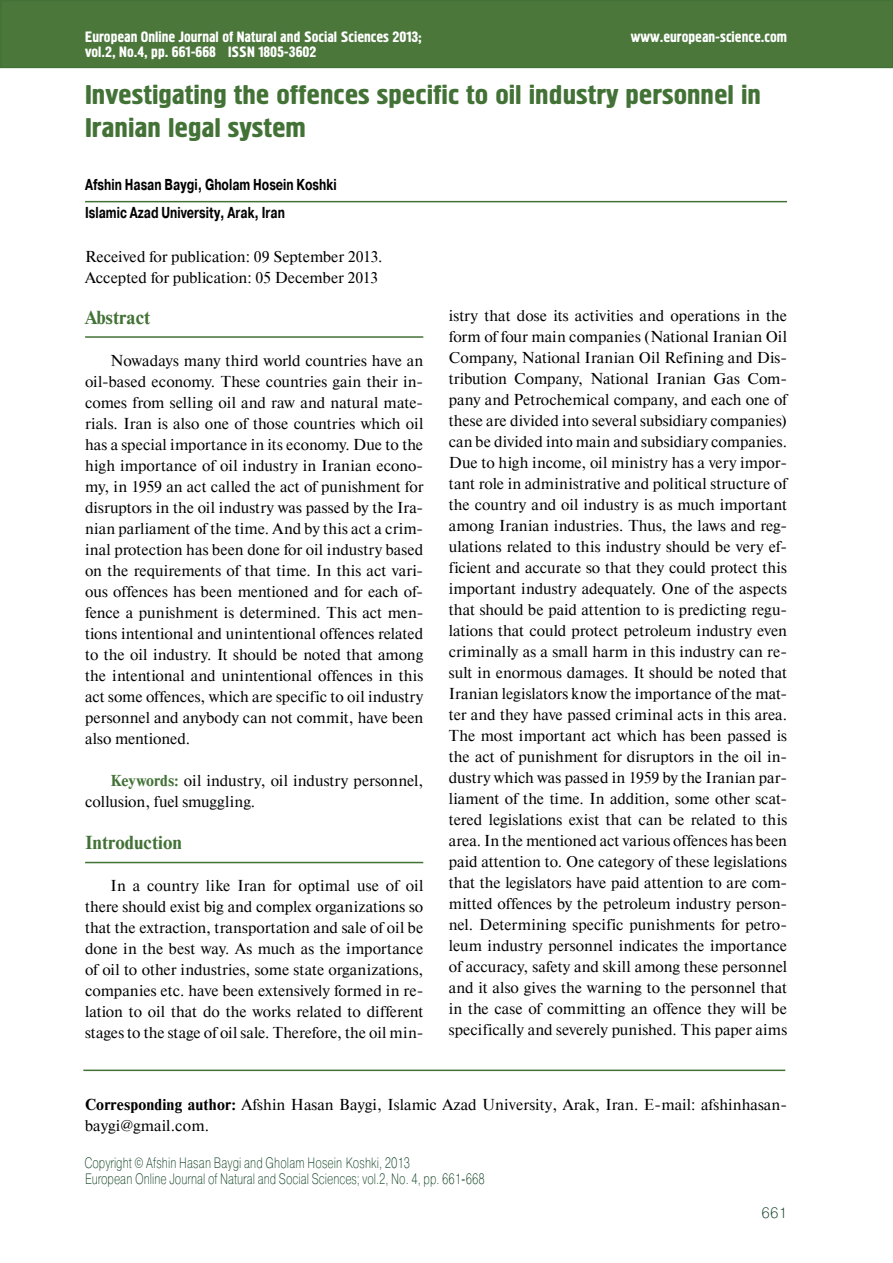
<style>
.page{position:relative;width:893px;height:1263px;background:#fff}
.page>*{position:absolute;margin:0;border:0;box-sizing:border-box;transform-origin:0 0}
.t1{font:27px/32.4px "Hermes C";color:#437236;scale:1.11 1}
.t2{font:700 18.75px "Newton C";color:#437236}
.t3{font:15.75px/21px "Newton C";letter-spacing:.01em;color:#000}
.t4{font:700 15.75px/27.5px "Pragmatica C";color:#000;scale:.75 1}
.t5{font:15px "Pragmatica Light C";color:#0d3f20;scale:.75 1}
.t6{font:15px/15.5px "Hermes C";color:#fff}
.t7{font:15px "Pragmatica Light C";color:#0d3f20}
.s1{font-weight:700;color:#437236}
.s2{font-weight:700}
</style>
<div class="page">
<div style="left:1px;top:1px;width:891px;height:66px;background:#4b773b"></div>
<div style="left:0;top:0;width:892px;height:68px;border:2px solid #437236"></div>
<hr style="left:83px;top:1070px;width:702px;height:1px;background:#437236">
<hr style="left:85px;top:201px;width:702px;height:1px;background:#437236">
<hr style="left:85px;top:336px;width:338px;height:2px;background:#437236">
<hr style="left:85px;top:862px;width:338px;height:1px;background:#437236">
<p class="t6" style="left:228px;top:29px;width:195px;text-indent:-143px">European Online Journal of Natural and Social Sciences 2013;<br>ISSN 1805-3602</p>
<p class="t6" style="left:630px;top:30px;width:158px">www.european-science.com</p>
<p class="t6" style="left:85px;top:45px;width:132px">vol.2, No.4, pp. 661-668</p>
<h1 class="t1" style="left:85px;top:80px;width:610px">Investigating the offences specific to oil industry personnel in<br>Iranian legal system</h1>
<p class="t4" style="left:85px;top:172px;width:337px">Afshin Hasan Baygi, Gholam Hosein Koshki<br>Islamic Azad University, Arak, Iran</p>
<p class="t3" style="left:85px;top:247px;width:299px">Received for publication: 09 September 2013.<br>Accepted for publication: 05 December 2013</p>
<p class="t2" style="left:85px;top:309px;width:67px">Abstract</p>
<p class="t3" style="left:85px;top:351px;width:340px;text-align:justify;text-indent:26px">Nowadays many third world countries have an oil-based economy. These countries gain their in&shy;comes from selling oil and raw and natural mate&shy;rials. Iran is also one of those countries which oil has a special importance in its economy. Due to the high importance of oil industry in Iranian econo&shy;my, in 1959 an act called the act of punishment for disruptors in the oil industry was passed by the Ira&shy;nian parliament of the time. And by this act a crim&shy;inal protection has been done for oil industry based on the requirements of that time. In this act vari&shy;ous offences has been mentioned and for each of&shy;fence a punishment is determined. This act men&shy;tions intentional and unintentional offences related to the oil industry. It should be noted that among the intentional and unintentional offences in this act some offences, which are specific to oil industry personnel and anybody can not commit, have been also mentioned.</p>
<p class="t3" style="left:85px;top:771px;width:340px;text-indent:26px"><span class="s1">Keywords:</span> oil industry, oil industry personnel, collusion, fuel smuggling.</p>
<p class="t2" style="left:85px;top:835px;width:98px">Introduction</p>
<p class="t3" style="left:85px;top:876px;width:340px;text-align:justify;text-indent:26px">In a country like Iran for optimal use of oil there should exist big and complex organizations so that the extraction, transportation and sale of oil be done in the best way. As much as the importance of oil to other industries, some state organizations, companies etc. have been extensively formed in re&shy;lation to oil that do the works related to different stages to the stage of oil sale. Therefore, the oil min-</p>
<p class="t3" style="left:449px;top:306px;width:340px;text-align:justify">istry that dose its activities and operations in the form of four main companies (National Iranian Oil Company, National Iranian Oil Refining and Dis&shy;tribution Company, National Iranian Gas Com&shy;pany and Petrochemical company, and each one of these are divided into several subsidiary companies) can be divided into main and subsidiary companies.<br>Due to high income, oil ministry has a very impor&shy;tant role in administrative and political structure of the country and oil industry is as much important among Iranian industries. Thus, the laws and reg&shy;ulations related to this industry should be very ef&shy;ficient and accurate so that they could protect this important industry adequately. One of the aspects that should be paid attention to is predicting regu&shy;lations that could protect petroleum industry even criminally as a small harm in this industry can re&shy;sult in enormous damages. It should be noted that Iranian legislators know the importance of the mat&shy;ter and they have passed criminal acts in this area.<br>The most important act which has been passed is the act of punishment for disruptors in the oil in&shy;dustry which was passed in 1959 by the Iranian par&shy;liament of the time. In addition, some other scat&shy;tered legislations exist that can be related to this area. In the mentioned act various offences has been paid attention to. One category of these legislations that the legislators have paid attention to are com&shy;mitted offences by the petroleum industry person&shy;nel. Determining specific punishments for petro&shy;leum industry personnel indicates the importance of accuracy, safety and skill among these personnel and it also gives the warning to the personnel that in the case of committing an offence they will be specifically and severely punished. This paper aims</p>
<p class="t3" style="left:85px;top:1095px;width:703px"><span class="s2">Corresponding author:</span> Afshin Hasan Baygi, Islamic Azad University, Arak, Iran. E-mail: afshinhasan&shy;baygi@gmail.com.</p>
<p class="t5" style="left:84px;top:1157px;width:436px">Copyright © Afshin Hasan Baygi and Gholam Hosein Koshki, 2013</p>
<p class="t5" style="left:85px;top:1173px;width:534px">European Online Journal of Natural and Social Sciences; vol.2, No. 4, pp. 661-668</p>
<p class="t7" style="left:761px;top:1208px;width:27px">661</p>
</div>
